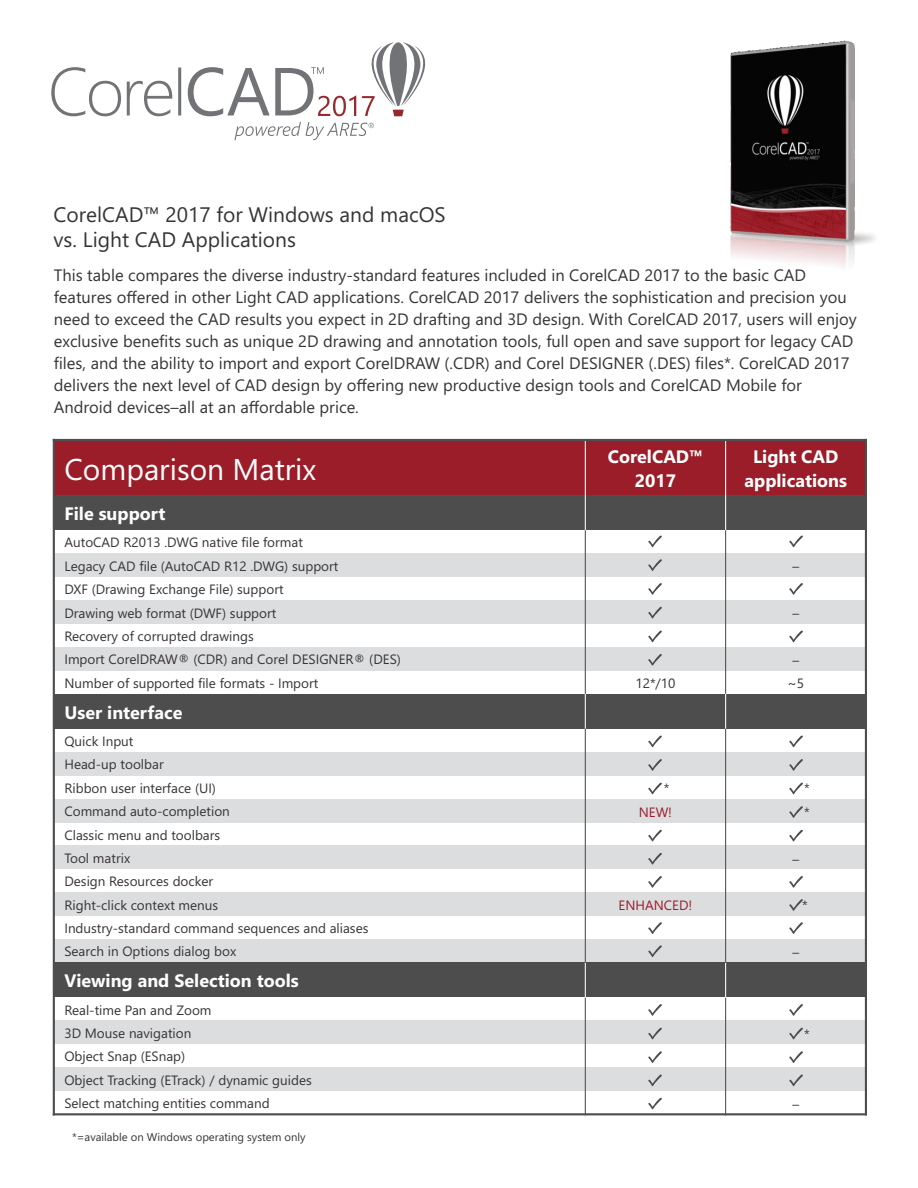
<style>
.page{position:relative;width:918px;height:1188px;background:#fff}
.page>*{position:absolute;margin:0;border:0;box-sizing:border-box;transform-origin:0 0}
.t1{font:30px "Segoe UI";color:#fefefe}
.t2{font:21px/25.5px "Segoe UI";color:#373435}
.t3{font:700 18px/24px "Segoe UI";color:#fefefe;text-align:center}
.t4{font:700 18px "Segoe UI";color:#fff}
.t5{font:16.5px/21.9px "Segoe UI";color:#373435}
.t6{font:13.5px/23.4px "Segoe UI";color:#373435}
.t7{font:13.5px "Segoe UI";color:#9a1d29}
.t8{font:11.25px "Segoe UI";color:#373435}
</style>
<div class="page">
<svg style="left:51px;top:67px;width:130px;height:49px"></svg>
<svg style="left:234px;top:122px;width:140px;height:18px"></svg>
<svg style="left:188px;top:42px;width:238px;height:74px"></svg>
<img style="left:730px;top:40px;width:145px;height:227px">
<div style="left:54px;top:440px;width:531px;height:55px;background:#9a1d29"></div>
<div style="left:585px;top:440px;width:141px;height:55px;background:#9a1d29"></div>
<div style="left:726px;top:440px;width:140px;height:55px;background:#9a1d29"></div>
<div style="left:54px;top:495px;width:531px;height:35px;background:#4d4d4d"></div>
<div style="left:585px;top:495px;width:141px;height:35px;background:#4d4d4d"></div>
<div style="left:726px;top:495px;width:140px;height:35px;background:#4d4d4d"></div>
<div style="left:54px;top:554px;width:531px;height:23px;background:#dcdddf"></div>
<div style="left:585px;top:554px;width:141px;height:23px;background:#dcdddf"></div>
<div style="left:726px;top:554px;width:140px;height:23px;background:#dcdddf"></div>
<div style="left:54px;top:600px;width:531px;height:24px;background:#dcdddf"></div>
<div style="left:585px;top:600px;width:141px;height:24px;background:#dcdddf"></div>
<div style="left:726px;top:600px;width:140px;height:24px;background:#dcdddf"></div>
<div style="left:54px;top:647px;width:531px;height:23px;background:#dcdddf"></div>
<div style="left:585px;top:647px;width:141px;height:23px;background:#dcdddf"></div>
<div style="left:726px;top:647px;width:140px;height:23px;background:#dcdddf"></div>
<div style="left:54px;top:694px;width:531px;height:35px;background:#4d4d4d"></div>
<div style="left:585px;top:694px;width:141px;height:35px;background:#4d4d4d"></div>
<div style="left:726px;top:694px;width:140px;height:35px;background:#4d4d4d"></div>
<div style="left:54px;top:752px;width:531px;height:23px;background:#dcdddf"></div>
<div style="left:585px;top:752px;width:141px;height:23px;background:#dcdddf"></div>
<div style="left:726px;top:752px;width:140px;height:23px;background:#dcdddf"></div>
<div style="left:54px;top:799px;width:531px;height:23px;background:#dcdddf"></div>
<div style="left:585px;top:799px;width:141px;height:23px;background:#dcdddf"></div>
<div style="left:726px;top:799px;width:140px;height:23px;background:#dcdddf"></div>
<div style="left:54px;top:846px;width:531px;height:23px;background:#dcdddf"></div>
<div style="left:585px;top:846px;width:141px;height:23px;background:#dcdddf"></div>
<div style="left:726px;top:846px;width:140px;height:23px;background:#dcdddf"></div>
<div style="left:54px;top:892px;width:531px;height:24px;background:#dcdddf"></div>
<div style="left:585px;top:892px;width:141px;height:24px;background:#dcdddf"></div>
<div style="left:726px;top:892px;width:140px;height:24px;background:#dcdddf"></div>
<div style="left:54px;top:939px;width:531px;height:24px;background:#dcdddf"></div>
<div style="left:585px;top:939px;width:141px;height:24px;background:#dcdddf"></div>
<div style="left:726px;top:939px;width:140px;height:24px;background:#dcdddf"></div>
<div style="left:54px;top:963px;width:531px;height:34px;background:#4d4d4d"></div>
<div style="left:585px;top:963px;width:141px;height:34px;background:#4d4d4d"></div>
<div style="left:726px;top:963px;width:140px;height:34px;background:#4d4d4d"></div>
<div style="left:54px;top:1021px;width:531px;height:23px;background:#dcdddf"></div>
<div style="left:585px;top:1021px;width:141px;height:23px;background:#dcdddf"></div>
<div style="left:726px;top:1021px;width:140px;height:23px;background:#dcdddf"></div>
<div style="left:54px;top:1068px;width:531px;height:23px;background:#dcdddf"></div>
<div style="left:585px;top:1068px;width:141px;height:23px;background:#dcdddf"></div>
<div style="left:726px;top:1068px;width:140px;height:23px;background:#dcdddf"></div>
<hr style="left:53px;top:439px;width:2px;height:676px;background:#4d4d4d">
<hr style="left:585px;top:997px;width:1px;height:118px;background:#4d4d4d">
<hr style="left:585px;top:963px;width:1px;height:34px;background:#fefefe">
<hr style="left:585px;top:729px;width:1px;height:234px;background:#4d4d4d">
<hr style="left:585px;top:694px;width:1px;height:35px;background:#fefefe">
<hr style="left:585px;top:530px;width:1px;height:164px;background:#4d4d4d">
<hr style="left:585px;top:439px;width:1px;height:91px;background:#fefefe">
<hr style="left:725px;top:997px;width:1px;height:118px;background:#4d4d4d">
<hr style="left:725px;top:963px;width:1px;height:34px;background:#fefefe">
<hr style="left:725px;top:729px;width:1px;height:234px;background:#4d4d4d">
<hr style="left:725px;top:694px;width:1px;height:35px;background:#fefefe">
<hr style="left:725px;top:530px;width:1px;height:164px;background:#4d4d4d">
<hr style="left:725px;top:439px;width:1px;height:91px;background:#fefefe">
<hr style="left:865px;top:439px;width:2px;height:676px;background:#4d4d4d">
<hr style="left:53px;top:1113px;width:814px;height:2px;background:#4d4d4d">
<hr style="left:53px;top:439px;width:814px;height:2px;background:#4d4d4d">
<svg style="left:648px;top:630px;width:14px;height:12px"></svg>
<svg style="left:648px;top:735px;width:14px;height:12px"></svg>
<svg style="left:648px;top:759px;width:14px;height:12px"></svg>
<svg style="left:648px;top:782px;width:14px;height:12px"></svg>
<svg style="left:648px;top:829px;width:14px;height:12px"></svg>
<svg style="left:648px;top:853px;width:14px;height:12px"></svg>
<svg style="left:648px;top:876px;width:14px;height:12px"></svg>
<svg style="left:648px;top:922px;width:14px;height:12px"></svg>
<svg style="left:648px;top:945px;width:14px;height:12px"></svg>
<svg style="left:648px;top:1004px;width:14px;height:12px"></svg>
<svg style="left:648px;top:1027px;width:14px;height:12px"></svg>
<svg style="left:648px;top:1051px;width:14px;height:12px"></svg>
<svg style="left:648px;top:1074px;width:14px;height:12px"></svg>
<svg style="left:648px;top:1097px;width:14px;height:12px"></svg>
<svg style="left:648px;top:606px;width:14px;height:13px"></svg>
<svg style="left:648px;top:583px;width:14px;height:12px"></svg>
<svg style="left:648px;top:559px;width:14px;height:12px"></svg>
<svg style="left:648px;top:535px;width:14px;height:12px"></svg>
<svg style="left:648px;top:654px;width:14px;height:12px"></svg>
<svg style="left:789px;top:630px;width:14px;height:12px"></svg>
<svg style="left:789px;top:735px;width:14px;height:12px"></svg>
<svg style="left:789px;top:759px;width:14px;height:12px"></svg>
<svg style="left:789px;top:782px;width:14px;height:12px"></svg>
<svg style="left:789px;top:806px;width:14px;height:12px"></svg>
<svg style="left:789px;top:829px;width:14px;height:12px"></svg>
<svg style="left:789px;top:876px;width:14px;height:12px"></svg>
<svg style="left:789px;top:899px;width:14px;height:12px"></svg>
<svg style="left:789px;top:922px;width:14px;height:12px"></svg>
<svg style="left:789px;top:1004px;width:14px;height:12px"></svg>
<svg style="left:789px;top:1027px;width:14px;height:12px"></svg>
<svg style="left:789px;top:1051px;width:14px;height:12px"></svg>
<svg style="left:789px;top:1074px;width:14px;height:12px"></svg>
<svg style="left:789px;top:583px;width:14px;height:12px"></svg>
<svg style="left:789px;top:535px;width:14px;height:12px"></svg>
<h2 class="t2" style="left:54px;top:204px;width:394px">CorelCAD™ 2017 for Windows and macOS vs. Light CAD Applications</h2>
<p class="t5" style="left:54px;top:266px;width:805px">This table compares the diverse industry-standard features included in CorelCAD 2017 to the basic CAD features offered in other Light CAD applications. CorelCAD 2017 delivers the sophistication and precision you need to exceed the CAD results you expect in 2D drafting and 3D design. With CorelCAD 2017, users will enjoy exclusive benefits such as unique 2D drawing and annotation tools, full open and save support for legacy CAD files, and the ability to import and export CorelDRAW (.CDR) and Corel DESIGNER (.DES) files*. CorelCAD 2017 delivers the next level of CAD design by offering new productive design tools and CorelCAD Mobile for Android devices–all at an affordable price.</p>
<h1 class="t1" style="left:64px;top:458px;width:253px">Comparison Matrix</h1>
<h3 class="t3" style="left:608px;top:446px;width:97px">CorelCAD™<br>2017</h3>
<h3 class="t3" style="left:745px;top:446px;width:104px">Light CAD applications</h3>
<h3 class="t3" style="left:64px;top:503px;width:103px">File support</h3>
<p class="t6" style="left:64px;top:532px;width:276px">AutoCAD R2013 .DWG native file format<br>Legacy CAD file (AutoCAD R12 .DWG) support</p>
<p class="t6" style="left:792px;top:556px;width:8px">–</p>
<p class="t6" style="left:64px;top:579px;width:221px">DXF (Drawing Exchange File) support<br>Drawing web format (DWF) support</p>
<p class="t6" style="left:64px;top:626px;width:338px">Recovery of corrupted drawings<br>Import CorelDRAW® (CDR) and Corel DESIGNER® (DES)</p>
<p class="t6" style="left:792px;top:603px;width:8px">–</p>
<p class="t6" style="left:792px;top:650px;width:8px">–</p>
<p class="t6" style="left:64px;top:673px;width:256px">Number of supported file formats - Import</p>
<p class="t6" style="left:635px;top:673px;width:42px">12*/10</p>
<p class="t6" style="left:788px;top:673px;width:18px">~5</p>
<h3 class="t3" style="left:64px;top:702px;width:120px">User interface</h3>
<p class="t6" style="left:64px;top:731px;width:153px">Quick Input<br>Head-up toolbar<br>Ribbon user interface (UI)</p>
<p class="t6" style="left:664px;top:778px;width:7px">*</p>
<p class="t6" style="left:804px;top:778px;width:7px">*</p>
<p class="t6" style="left:64px;top:801px;width:167px">Command auto-completion</p>
<p class="t7" style="left:639px;top:807px;width:35px">NEW!</p>
<p class="t6" style="left:804px;top:802px;width:7px">*</p>
<p class="t6" style="left:64px;top:824px;width:157px">Classic menu and toolbars<br>Tool matrix</p>
<p class="t6" style="left:792px;top:848px;width:8px">–</p>
<p class="t6" style="left:64px;top:871px;width:155px">Design Resources docker<br>Right-click context menus</p>
<p class="t7" style="left:619px;top:900px;width:75px">ENHANCED!</p>
<p class="t6" style="left:802px;top:895px;width:7px">*</p>
<p class="t6" style="left:64px;top:918px;width:306px">Industry-standard command sequences and aliases<br>Search in Options dialog box</p>
<h3 class="t4" style="left:64px;top:974px;width:236px">Viewing and Selection tools</h3>
<p class="t6" style="left:64px;top:1000px;width:149px">Real-time Pan and Zoom<br>3D Mouse navigation</p>
<p class="t6" style="left:64px;top:1046px;width:249px">Object Snap (ESnap)<br>Object Tracking (ETrack) / dynamic guides<br>Select matching entities command</p>
<p class="t8" style="left:72px;top:1132px;width:235px">*=available on Windows operating system only</p>
<p class="t6" style="left:792px;top:942px;width:8px">–</p>
<p class="t6" style="left:804px;top:1024px;width:7px">*</p>
<p class="t6" style="left:792px;top:1094px;width:8px">–</p>
</div>
